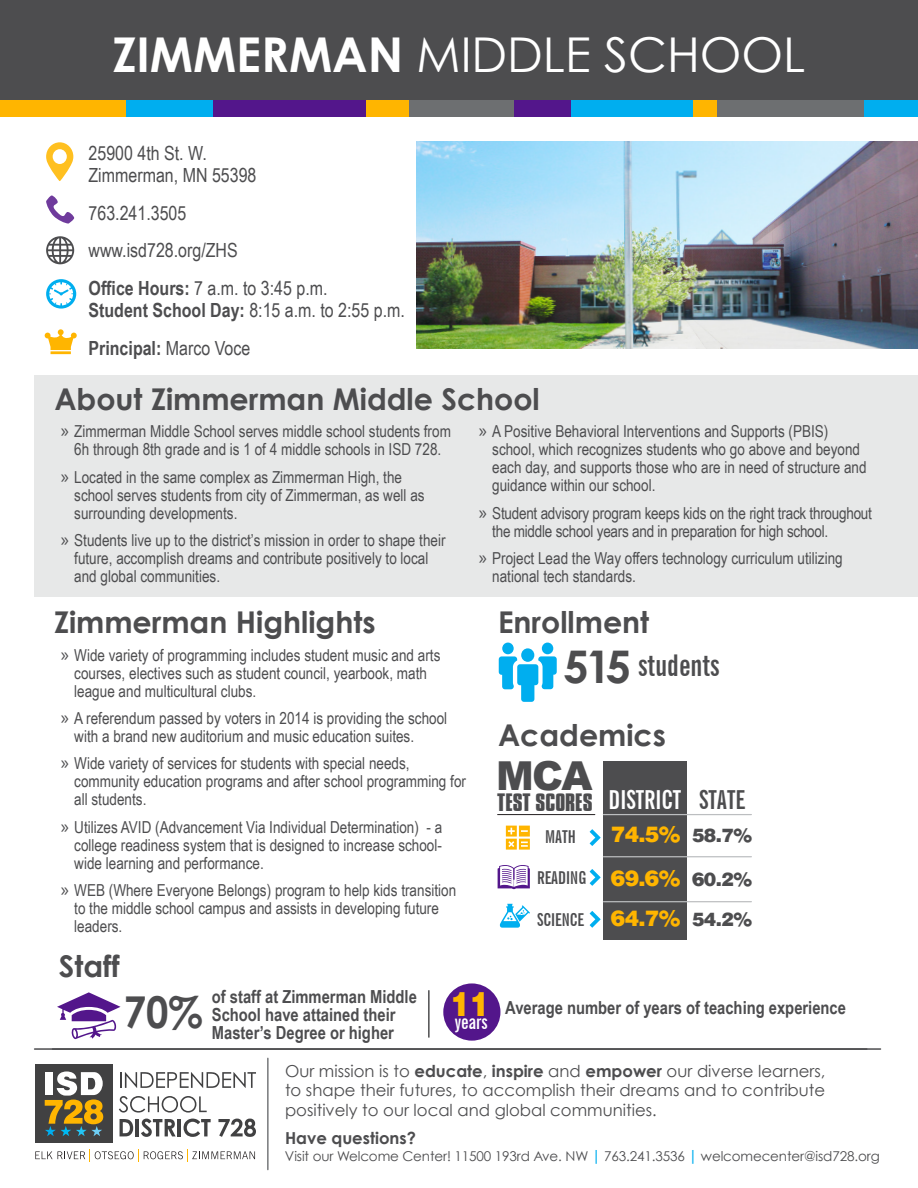
<style>
.page{position:relative;width:918px;height:1188px;background:#fff}
.page>*{position:absolute;margin:0;border:0;box-sizing:border-box;transform-origin:0 0}
.t1{font:48px "Century Gothic";color:#fff}
.t2{font:700 43.95px "Century Gothic";color:#4d4d4f;scale:.91 1}
.t3{font:900 39.9px "Arial";color:#4d4d4f}
.t4{font:700 30px "Century Gothic";color:#4d4d4f}
.t5{font:700 extra-condensed 30px "News Gothic BT";color:#4d4d4f}
.t6{font:700 extra-condensed 26.25px "News Gothic BT";color:#fff}
.t7{font:900 23.4px/43.3px "Arena";color:#ffb500}
.t8{font:700 21.6px "Compacta BT";color:#4d4d4f}
.t9{font:19.5px/37.5px "Arial Narrow";color:#4d4d4f}
.t10{font:700 19.5px/37.5px "Arial Narrow";color:#4d4d4f}
.t11{font:700 extra-condensed 19.5px "News Gothic BT";color:#fff}
.t12{font:700 18px/18px "Arial Narrow";color:#4d4d4f}
.t13{font:700 extra-condensed 17.85px "News Gothic BT";color:#4d4d4f}
.t14{font:16.5px/18px "Arial Narrow";color:#4d4d4f}
.t15{font:16.5px/19.5px "Century Gothic";color:#4d4d4f;text-align:justify}
.t16{font:700 16.5px "Century Gothic";color:#4d4d4f}
.t17{font:13.5px "Century Gothic";letter-spacing:-.01em;color:#4d4d4f}
.s1{font-weight:700}
.s2{font-weight:400}
.s3{font-family:"Myriad Pro";font-size:19.5px}
.s4{font-family:"Century Gothic";font-stretch:normal;font-size:45px}
.s5{color:#4d4d4f}
.s6{font-size:20.1px;color:#4d4d4f}
.s7{font-weight:700;font-size:15px;color:#00aeef}
</style>
<div class="page">
<div style="left:0;top:0;width:918px;height:109px;background:#4d4d4f"></div>
<div style="left:0;top:101px;width:127px;height:16px;background:#ffb500"></div>
<div style="left:514px;top:101px;width:57px;height:16px;background:#53168b"></div>
<div style="left:127px;top:101px;width:87px;height:16px;background:#00aeef"></div>
<div style="left:409px;top:101px;width:105px;height:16px;background:#6d6f71"></div>
<div style="left:864px;top:101px;width:54px;height:16px;background:#00aeef"></div>
<div style="left:214px;top:101px;width:152px;height:16px;background:#53168b"></div>
<div style="left:693px;top:101px;width:25px;height:16px;background:#ffb500"></div>
<div style="left:571px;top:101px;width:122px;height:16px;background:#00aeef"></div>
<div style="left:366px;top:101px;width:43px;height:16px;background:#ffb500"></div>
<div style="left:718px;top:101px;width:146px;height:16px;background:#6d6f71"></div>
<div style="left:35px;top:1065px;width:78px;height:78px;background:#414142"></div>
<svg style="left:45px;top:1071px;width:58px;height:65px"></svg>
<svg style="left:120px;top:1072px;width:136px;height:16px"></svg>
<svg style="left:119px;top:1096px;width:88px;height:17px"></svg>
<svg style="left:120px;top:1119px;width:13px;height:17px"></svg>
<hr style="left:136px;top:1119px;width:3px;height:17px;background:#414142">
<svg style="left:141px;top:1119px;width:35px;height:18px"></svg>
<hr style="left:178px;top:1119px;width:3px;height:17px;background:#414142">
<svg style="left:184px;top:1119px;width:27px;height:18px"></svg>
<svg style="left:218px;top:1119px;width:38px;height:18px"></svg>
<svg style="left:35px;top:1150px;width:220px;height:12px"></svg>
<hr style="left:35px;top:1048px;width:846px;height:2px;background:#4d4d4f">
<hr style="left:267px;top:1058px;width:2px;height:112px;background:#77797b">
<div style="left:35px;top:376px;width:883px;height:221px;background:#e7e8e8"></div>
<img style="left:417px;top:141px;width:501px;height:207px">
<svg style="left:46px;top:142px;width:27px;height:39px"></svg>
<svg style="left:46px;top:195px;width:28px;height:29px"></svg>
<svg style="left:46px;top:236px;width:28px;height:28px"></svg>
<svg style="left:46px;top:279px;width:30px;height:30px"></svg>
<div style="left:603px;top:761px;width:84px;height:178px;background:#4d4d4f"></div>
<svg style="left:499px;top:904px;width:31px;height:24px"></svg>
<svg style="left:506px;top:826px;width:24px;height:24px"></svg>
<svg style="left:498px;top:865px;width:32px;height:24px"></svg>
<svg style="left:590px;top:829px;width:11px;height:17px"></svg>
<svg style="left:590px;top:869px;width:11px;height:17px"></svg>
<svg style="left:590px;top:911px;width:11px;height:17px"></svg>
<hr style="left:603px;top:814px;width:148px;height:1px;background:#bcbec0">
<hr style="left:498px;top:814px;width:97px;height:1px;background:#231f20">
<hr style="left:603px;top:856px;width:148px;height:1px;background:#bcbec0">
<hr style="left:603px;top:901px;width:148px;height:1px;background:#bcbec0">
<svg style="left:45px;top:329px;width:32px;height:25px"></svg>
<div style="left:502px;top:643px;width:12px;height:11px;background:#00aeef;border-radius:50%"></div>
<div style="left:542px;top:643px;width:11px;height:11px;background:#00aeef;border-radius:50%"></div>
<svg style="left:499px;top:656px;width:58px;height:46px"></svg>
<div style="left:521px;top:648px;width:13px;height:14px;background:#00aeef;border-radius:50%"></div>
<svg style="left:57px;top:992px;width:64px;height:47px"></svg>
<hr style="left:428px;top:990px;width:2px;height:48px;background:#4d4d4f">
<div style="left:443px;top:983px;width:57px;height:58px;background:#53168b;border-radius:50%"></div>
<h1 class="t1" style="left:112px;top:25px;width:695px"><span class="s1">ZIMMERMAN</span> MIDDLE SCHOOL</h1>
<p class="t9" style="left:89px;top:141px;width:169px;line-height:22.5px">25900 4th St. W.<br>Zimmerman, MN 55398</p>
<p class="t9" style="left:89px;top:193px;width:241px">763.241.3505 www.isd728.org/ZHS<br><span class="s1">Office Hours:</span> 7 a.m. to 3:45 p.m.</p>
<p class="t10" style="left:89px;top:290px;width:318px">Student School Day: <span class="s2">8:15 a.m. to 2:55 p.m.<br></span>Principal: <span class="s2">Marco Voce</span></p>
<h3 class="t4" style="left:54px;top:380px;width:487px">About Zimmerman Middle School</h3>
<p class="t14" style="left:61px;top:422px;width:392px;text-align:center"><span class="s3">»</span> Zimmerman Middle School serves middle school students from<br>6h through 8th grade and is 1 of 4 middle schools in ISD 728.</p>
<p class="t14" style="left:74px;top:467px;width:352px;text-indent:-14px"><span class="s3">»</span> Located in the same complex as Zimmerman High, the school serves students from city of Zimmerman, as well as surrounding developments.</p>
<p class="t14" style="left:74px;top:530px;width:373px;text-indent:-14px"><span class="s3">»</span> Students live up to the district’s mission in order to shape their future, accomplish dreams and contribute positively to local and global communities.</p>
<h3 class="t4" style="left:54px;top:603px;width:323px">Zimmerman Highlights</h3>
<p class="t14" style="left:74px;top:646px;width:368px;text-indent:-14px"><span class="s3">»</span> Wide variety of programming includes student music and arts courses, electives such as student council, yearbook, math league and multicultural clubs.</p>
<p class="t14" style="left:74px;top:709px;width:375px;text-indent:-14px"><span class="s3">»</span> A referendum passed by voters in 2014 is providing the school with a brand new auditorium and music education suites.</p>
<p class="t14" style="left:74px;top:754px;width:393px;text-indent:-14px"><span class="s3">»</span> Wide variety of services for students with special needs, community education programs and after school programming for all students.</p>
<p class="t14" style="left:74px;top:817px;width:370px;text-align:justify;text-indent:-14px"><span class="s3">»</span> Utilizes AVID (Advancement Via Individual Determination) - a college readiness system that is designed to increase school&shy;wide learning and performance.</p>
<p class="t14" style="left:74px;top:880px;width:384px;text-indent:-14px"><span class="s3">»</span> WEB (Where Everyone Belongs) program to help kids transition to the middle school campus and assists in developing future leaders.</p>
<h3 class="t4" style="left:59px;top:948px;width:63px">Staff</h3>
<p class="t14" style="left:492px;top:422px;width:376px;text-indent:-14px"><span class="s3">»</span> A Positive Behavioral Interventions and Supports (PBIS) school, which recognizes students who go above and beyond each day, and supports those who are in need of structure and guidance within our school.</p>
<p class="t14" style="left:492px;top:503px;width:381px;text-indent:-14px"><span class="s3">»</span> Student advisory program keeps kids on the right track throughout the middle school years and in preparation for high school.</p>
<p class="t14" style="left:492px;top:548px;width:352px;text-indent:-14px"><span class="s3">»</span> Project Lead the Way offers technology curriculum utilizing national tech standards.</p>
<h3 class="t4" style="left:498px;top:603px;width:153px">Enrollment</h3>
<h3 class="t5" style="left:563px;top:647px;width:158px"><span class="s4">515</span> students</h3>
<h3 class="t4" style="left:498px;top:716px;width:169px">Academics</h3>
<h3 class="t3" style="left:496px;top:747px;width:98px">MCA</h3>
<h3 class="t8" style="left:497px;top:789px;width:97px">TEST SCORES</h3>
<p class="t13" style="left:545px;top:826px;width:32px">MATH</p>
<p class="t13" style="left:537px;top:867px;width:51px">READING</p>
<p class="t13" style="left:537px;top:909px;width:49px">SCIENCE</p>
<h3 class="t6" style="left:609px;top:784px;width:138px">DISTRICT <span class="s5">STATE</span></h3>
<h3 class="t7" style="left:611px;top:814px;width:143px">74.5% <span class="s6">58.7%<br></span>69.6% <span class="s6">60.2%</span></h3>
<h3 class="t7" style="left:611px;top:898px;width:143px">64.7% <span class="s6">54.2%</span></h3>
<h2 class="t2" style="left:124px;top:985px;width:88px">70%</h2>
<p class="t12" style="left:212px;top:987px;width:207px">of staff at Zimmerman Middle<br>School have attained their<br>Master’s Degree or higher</p>
<p class="t12" style="left:505px;top:997px;width:342px">Average number of years of teaching experience</p>
<p class="t11" style="left:451px;top:1011px;width:42px"><sup>11</sup>years</p>
<p class="t15" style="left:285px;top:1061px;width:542px">Our mission is to <span class="s1">educate</span>, <span class="s1">inspire</span> and <span class="s1">empower</span> our diverse learners, to shape their futures, to accomplish their dreams and to contribute positively to our local and global communities.</p>
<p class="t16" style="left:285px;top:1128px;width:133px">Have questions?</p>
<p class="t17" style="left:285px;top:1148px;width:596px">Visit our Welcome Center! 11500 193rd Ave. NW <span class="s7">|</span> 763.241.3536 <span class="s7">|</span> welcomecenter@isd728.org</p>
</div>
